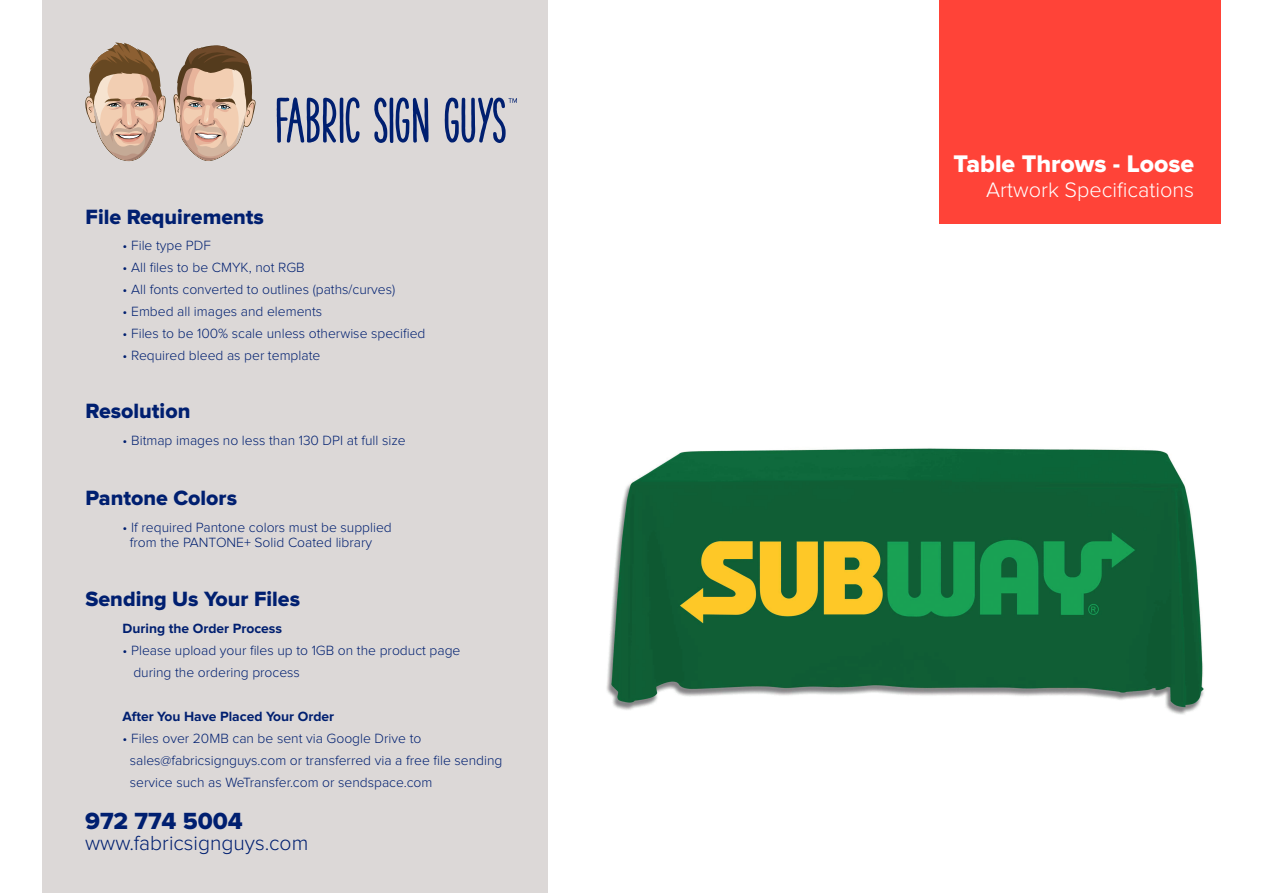
<style>
.page{position:relative;width:1263px;height:893px;background:#fff}
.page>*{position:absolute;margin:0;border:0;box-sizing:border-box;transform-origin:0 0}
.t1{font:24.9px "Proxima Nova Extrabld";color:#fff}
.t2{font:24.3px "Proxima Nova Extrabld";color:#001f70}
.t3{font:300 21.75px "Proxima Nova";color:#fff}
.t4{font:21.45px "Proxima Nova Extrabld";color:#001f70}
.t5{font:300 21.15px "Proxima Nova";color:#001f70}
.t6{font:300 13.8px/22px "Proxima Nova";color:#001f70}
.t7{font:700 13.8px "Proxima Nova";color:#001f70}
</style>
<div class="page">
<div style="left:43px;top:0;width:505px;height:893px;background:#dcd8d7"></div>
<div style="left:938px;top:0;width:282px;height:224px;background:#ff4338"></div>
<img style="left:606px;top:448px;width:598px;height:267px">
<svg style="left:85px;top:42px;width:81px;height:119px"></svg>
<svg style="left:173px;top:45px;width:83px;height:116px"></svg>
<svg style="left:277px;top:97px;width:83px;height:46px"></svg>
<svg style="left:374px;top:97px;width:54px;height:46px"></svg>
<svg style="left:445px;top:97px;width:72px;height:46px"></svg>
<h3 class="t4" style="left:86px;top:207px;width:180px">File Requirements</h3>
<p class="t6" style="left:123px;top:235px;width:90px">• File type PDF</p>
<p class="t6" style="left:123px;top:257px;width:184px">• All files to be CMYK, not RGB</p>
<p class="t6" style="left:123px;top:279px;width:274px">• All fonts converted to outlines (paths/curves)</p>
<p class="t6" style="left:123px;top:301px;width:201px">• Embed all images and elements</p>
<p class="t6" style="left:123px;top:323px;width:304px">• Files to be 100% scale unless otherwise specified</p>
<p class="t6" style="left:123px;top:345px;width:199px">• Required bleed as per template</p>
<h3 class="t4" style="left:86px;top:401px;width:106px">Resolution</h3>
<p class="t6" style="left:123px;top:429px;width:285px">• Bitmap images no less than 130 DPI at full size</p>
<h3 class="t4" style="left:86px;top:489px;width:153px">Pantone Colors</h3>
<p class="t6" style="left:130px;top:520px;width:263px;line-height:15px;text-indent:-7px">• If required Pantone colors must be supplied from the PANTONE+ Solid Coated library</p>
<h3 class="t4" style="left:86px;top:589px;width:216px">Sending Us Your Files</h3>
<p class="t7" style="left:123px;top:622px;width:161px">During the Order Process</p>
<p class="t6" style="left:133px;top:639px;width:329px;text-indent:-11px">• Please upload your files up to 1GB on the product page during the ordering process</p>
<p class="t7" style="left:123px;top:710px;width:213px">After You Have Placed Your Order</p>
<p class="t6" style="left:130px;top:727px;width:374px;text-indent:-7px">• Files over 20MB can be sent via Google Drive to sales@fabricsignguys.com or transferred via a free file sending service such as WeTransfer.com or sendspace.com</p>
<h2 class="t2" style="left:85px;top:810px;width:159px">972 774 5004</h2>
<h3 class="t5" style="left:85px;top:834px;width:225px">www.fabricsignguys.com</h3>
<h1 class="t1" style="left:953px;top:153px;width:242px">Table Throws - Loose</h1>
<h3 class="t3" style="left:986px;top:180px;width:209px">Artwork Specifications</h3>
</div>
